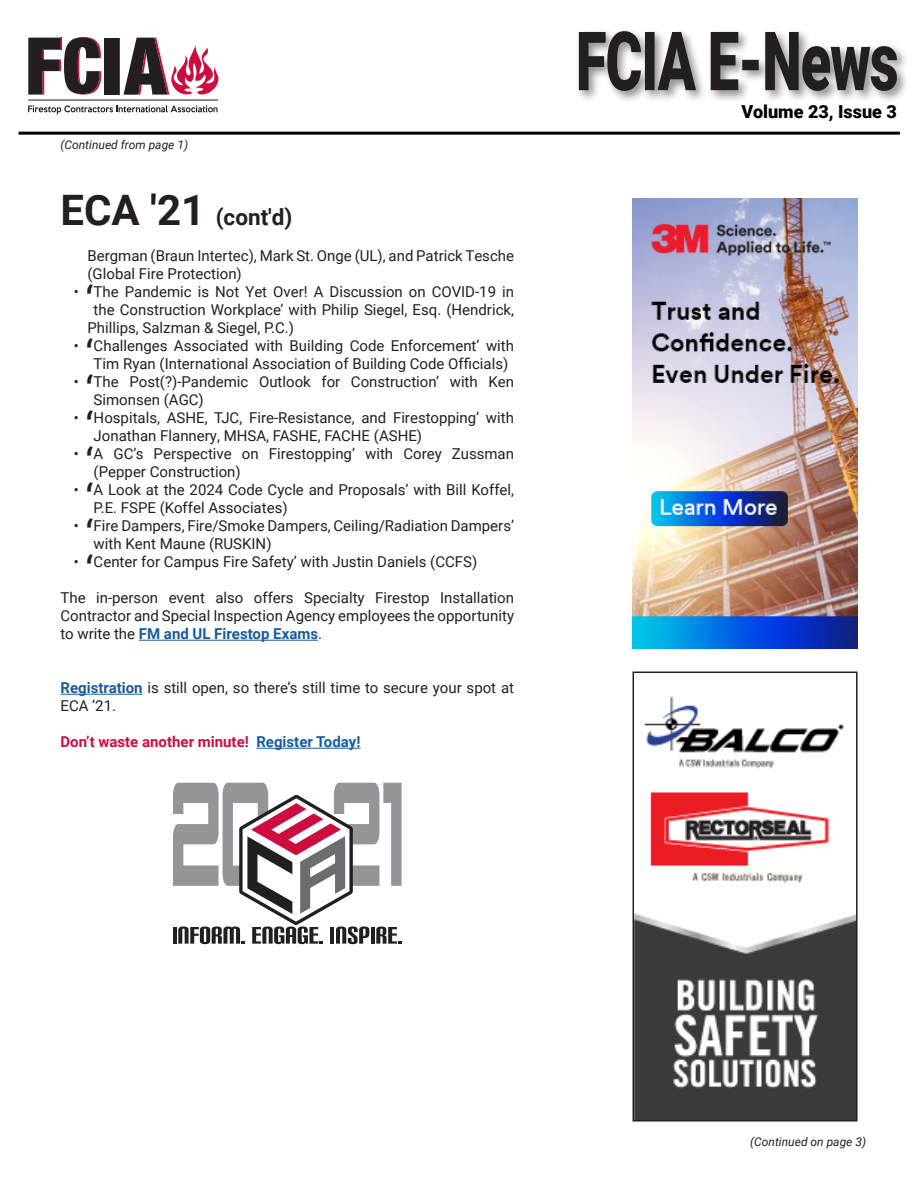
<style>
.page{position:relative;width:918px;height:1188px;background:#fff}
.page>*{position:absolute;margin:0;border:0;box-sizing:border-box;transform-origin:0 0}
.t1{font:700 22.5px "Roboto";color:#231f20}
.t2{font:900 18px "Roboto";color:#000}
.t3{font:15px/18px "Roboto";color:#231f20}
.t4{font:700 15px "Roboto";color:#cd0d40}
.t5{font:italic 12px "Roboto";color:#231f20}
.s1{font-size:42px}
.s2{font-size:40.35px}
.s3{font-weight:700;color:#175d9e}
.s4{color:#175d9e}
</style>
<div class="page">
<div style="left:19px;top:132px;width:880px;height:2px;border:1px solid #000"></div>
<svg style="left:28px;top:105px;width:190px;height:9px"></svg>
<hr style="left:28px;top:100px;width:190px;height:1px;background:#231f20">
<svg style="left:28px;top:37px;width:190px;height:58px"></svg>
<div style="left:575px;top:28px;width:335px;height:76px;background:#231f20;opacity:.5"></div>
<svg style="left:579px;top:31px;width:318px;height:60px"></svg>
<img style="left:633px;top:198px;width:225px;height:450px">
<img style="left:636px;top:696px;width:219px;height:423px">
<div style="left:633px;top:672px;width:225px;height:450px;border:2px solid #231f20"></div>
<svg style="left:173px;top:783px;width:229px;height:161px"></svg>
<hr style="left:139px;top:640px;width:179px;height:1px;background:#175d9e">
<hr style="left:60px;top:694px;width:83px;height:1px;background:#175d9e">
<hr style="left:256px;top:748px;width:105px;height:1px;background:#175d9e">
<p class="t5" style="left:60px;top:137px;width:129px">(Continued from page 1)</p>
<p class="t1" style="left:60px;top:202px;width:234px"><span class="s1">ECA '21</span> (cont'd)</p>
<p class="t3" style="left:87px;top:246px;width:428px">Bergman (Braun Intertec), Mark St. Onge (UL), and Patrick Tesche (Global Fire Protection)</p>
<p class="t3" style="left:74px;top:282px;width:442px">• <span class="s2">‘</span>The Pandemic is Not Yet Over! A Discussion on COVID-19 in</p>
<p class="t3" style="left:94px;top:300px;width:422px">the Construction Workplace’ with Philip Siegel, Esq. (Hendrick,</p>
<p class="t3" style="left:87px;top:318px;width:208px">Phillips, Salzman &amp; Siegel, P.C.)</p>
<p class="t3" style="left:94px;top:336px;width:422px;text-indent:-20px">• <span class="s2">‘</span>Challenges Associated with Building Code Enforcement’ with<br>Tim Ryan (International Association of Building Code Officials)</p>
<p class="t3" style="left:94px;top:372px;width:422px;text-indent:-20px">• <span class="s2">‘</span>The Post(?)-Pandemic Outlook for Construction’ with Ken<br>Simonsen (AGC)</p>
<p class="t3" style="left:94px;top:408px;width:422px;text-indent:-20px">• <span class="s2">‘</span>Hospitals, ASHE, TJC, Fire-Resistance, and Firestopping’ with<br>Jonathan Flannery, MHSA, FASHE, FACHE (ASHE)</p>
<p class="t3" style="left:94px;top:444px;width:422px;text-indent:-20px">• <span class="s2">‘</span>A GC’s Perspective on Firestopping’ with Corey Zussman (Pepper Construction)</p>
<p class="t3" style="left:94px;top:480px;width:422px;text-indent:-20px">• <span class="s2">‘</span>A Look at the 2024 Code Cycle and Proposals’ with Bill Koffel,<br>P.E. FSPE (Koffel Associates)</p>
<p class="t3" style="left:94px;top:516px;width:422px;text-indent:-20px">• <span class="s2">‘</span>Fire Dampers, Fire/Smoke Dampers, Ceiling/Radiation Dampers’ with Kent Maune (RUSKIN)</p>
<p class="t3" style="left:74px;top:552px;width:405px">• <span class="s2">‘</span>Center for Campus Fire Safety’ with Justin Daniels (CCFS)</p>
<p class="t3" style="left:60px;top:588px;width:455px;text-align:justify">The in-person event also offers Specialty Firestop Installation Contractor and Special Inspection Agency employees the opportunity to write the <span class="s3">FM and UL Firestop Exams</span>.</p>
<p class="t3" style="left:60px;top:678px;width:455px"><span class="s3">Registration</span> is still open, so there’s still time to secure your spot at<br>ECA ’21.</p>
<p class="t4" style="left:60px;top:731px;width:302px">Don’t waste another minute! <span class="s4">Register Today!</span></p>
<p class="t2" style="left:742px;top:99px;width:157px">Volume 23, Issue 3</p>
<p class="t5" style="left:750px;top:1134px;width:117px">(Continued on page 3)</p>
</div>
